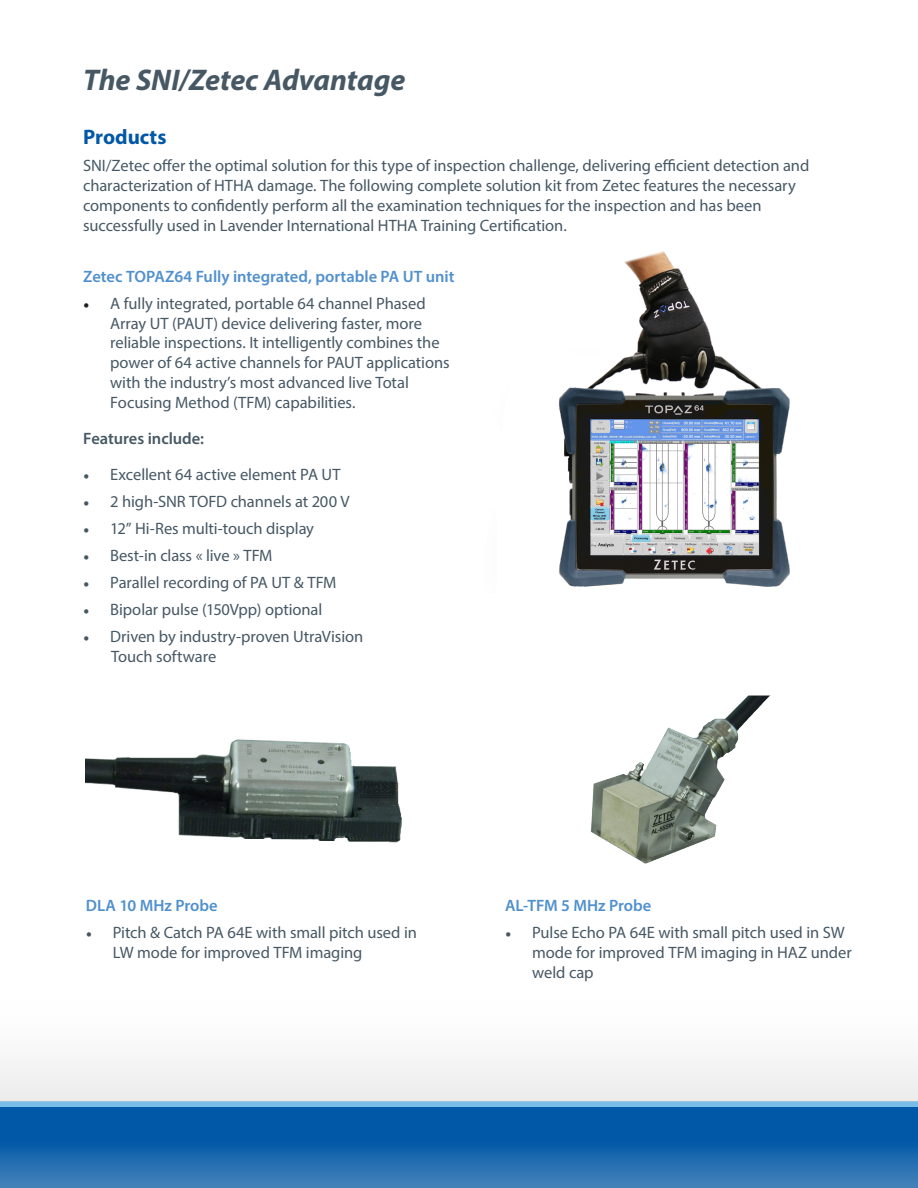
<style>
.page{position:relative;width:918px;height:1188px;background:#fff}
.page>*{position:absolute;margin:0;border:0;box-sizing:border-box;transform-origin:0 0}
.Body_Copy_2_Column{font:italic 700 30px "Myriad Pro";letter-spacing:-.005em;color:#475865}
.t1{font:700 21px "Myriad Pro";color:#0158a6}
.t2{font:16.5px/19.8px "Myriad Pro";letter-spacing:-.005em;color:#475865}
.t3{font:600 16.5px "Myriad Pro";color:#5090cc}
.t4{font:600 16.5px "Myriad Pro";color:#475865}
.s1{font-family:"Minion Pro";color:#231f20}
.s2{font-family:"Minion Pro"}
</style>
<div class="page">
<div style="left:0;top:1101px;width:918px;height:6px;background:#78bde8"></div>
<div style="left:0;top:1107px;width:918px;height:81px;background:#0158a6"></div>
<div style="left:0;top:969px;width:918px;height:132px;background:linear-gradient(to right,#f9f9f9,#f9f9f9)"></div>
<div style="left:0;top:1121px;width:918px;height:67px;background:linear-gradient(to bottom,#004fa2,#4280b9)"></div>
<img style="left:590px;top:696px;width:180px;height:168px">
<img style="left:86px;top:739px;width:316px;height:104px">
<img style="left:559px;top:251px;width:231px;height:336px">
<p class="Body_Copy_2_Column" style="left:83px;top:60px;width:324px">The SNI/Zetec Advantage</p>
<p class="t1" style="left:83px;top:124px;width:85px">Products</p>
<p class="t2" style="left:83px;top:156px;width:728px">SNI/Zetec offer the optimal solution for this type of inspection challenge, delivering efficient detection and characterization of HTHA damage. The following complete solution kit from Zetec features the necessary components to confidently perform all the examination techniques for the inspection and has been successfully used in Lavender International HTHA Training Certification.</p>
<p class="t3" style="left:83px;top:266px;width:373px">Zetec TOPAZ64 Fully integrated, portable PA UT unit</p>
<p class="t2" style="left:110px;top:293px;width:341px;text-indent:-27px"><span class="s1">•</span> A fully integrated, portable 64 channel Phased Array UT (PAUT) device delivering faster, more reliable inspections. It intelligently combines the power of 64 active channels for PAUT applications with the industry’s most advanced live Total Focusing Method (TFM) capabilities.</p>
<p class="t4" style="left:83px;top:428px;width:122px">Features include:</p>
<p class="t2" style="left:83px;top:464px;width:259px"><span class="s2">•</span> Excellent 64 active element PA UT</p>
<p class="t2" style="left:83px;top:491px;width:268px"><span class="s2">•</span> 2 high-SNR TOFD channels at 200 V</p>
<p class="t2" style="left:83px;top:518px;width:232px"><span class="s2">•</span> 12” Hi-Res multi-touch display</p>
<p class="t2" style="left:83px;top:545px;width:191px"><span class="s2">•</span> Best-in class « live » TFM</p>
<p class="t2" style="left:83px;top:572px;width:255px"><span class="s2">•</span> Parallel recording of PA UT &amp; TFM</p>
<p class="t2" style="left:83px;top:599px;width:241px"><span class="s2">•</span> Bipolar pulse (150Vpp) optional</p>
<p class="t2" style="left:83px;top:626px;width:282px"><span class="s2">•</span> Driven by industry-proven UtraVision</p>
<p class="t2" style="left:111px;top:646px;width:107px">Touch software</p>
<p class="t3" style="left:86px;top:895px;width:134px">DLA 10 MHz Probe</p>
<p class="t2" style="left:113px;top:923px;width:306px;text-indent:-27px"><span class="s2">•</span> Pitch &amp; Catch PA 64E with small pitch used in<br>LW mode for improved TFM imaging</p>
<p class="t3" style="left:505px;top:895px;width:148px">AL-TFM 5 MHz Probe</p>
<p class="t2" style="left:532px;top:923px;width:321px;text-indent:-27px"><span class="s2">•</span> Pulse Echo PA 64E with small pitch used in SW mode for improved TFM imaging in HAZ under weld cap</p>
</div>
